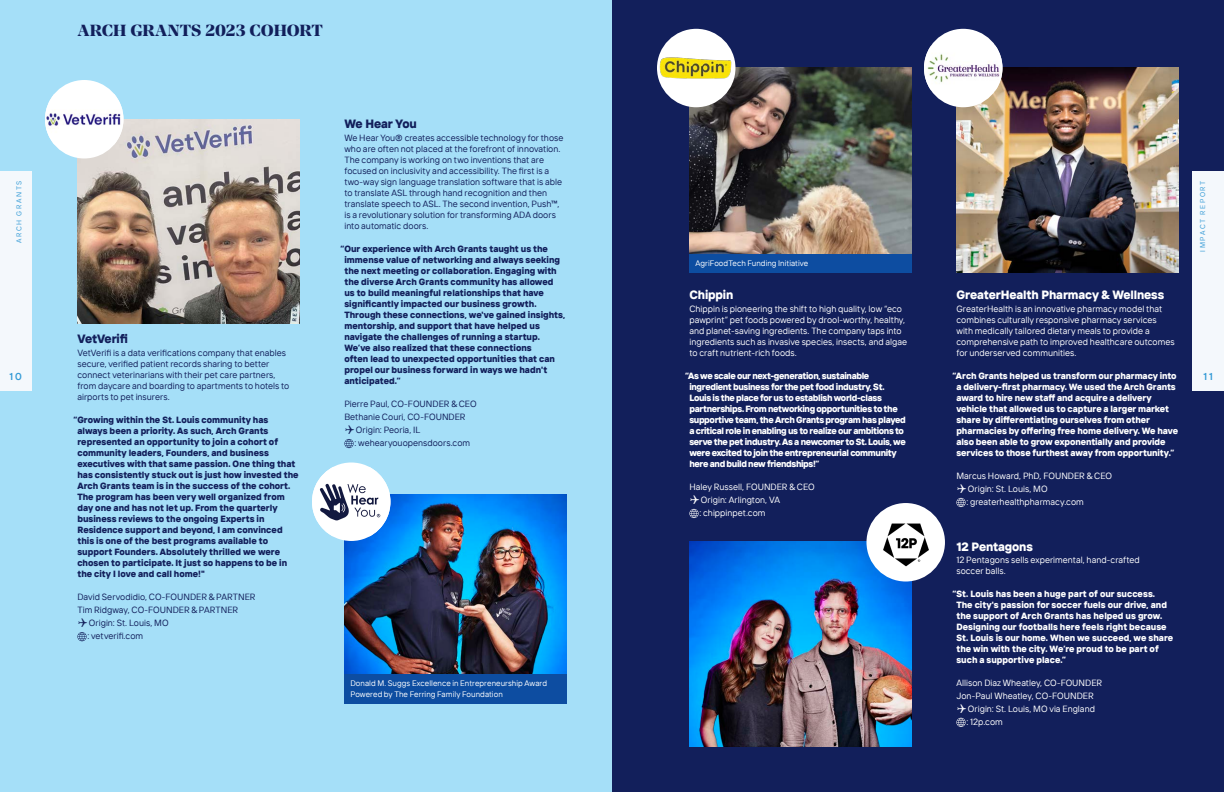
<style>
.page{position:relative;width:1224px;height:792px;background:#fff}
.page>*{position:absolute;margin:0;border:0;box-sizing:border-box;transform-origin:0 0}
.t1{font:800 16.1px "Manier";letter-spacing:-.005em;color:#121f5b}
.t2{font:800 12px "TT Interphases";letter-spacing:-.01em;color:#fff}
.t3{font:800 12px "TT Interphases";letter-spacing:-.015em;color:#121f5b}
.t4{font:600 10px "TT Interphases";color:#359bd6}
.t5{font:800 9px/11px "TT Interphases";color:#121f5b}
.t6{font:9px/11px "TT Interphases";color:#121f5b}
.t7{font:9px/11px "TT Interphases";color:#fff}
.t8{font:800 9px/11px "TT Interphases";letter-spacing:-.01em;color:#fff}
.t9{font:800 9px/11px "TT Interphases";letter-spacing:-.04em;color:#fff}
.t10{font:8px/11px "TT Interphases";letter-spacing:.005em;color:#fff}
.t11{font:7px "TT Interphases";letter-spacing:.22em;color:#359bd6}
</style>
<div class="page">
<div style="left:0;top:0;width:612px;height:792px;background:#a5dff8"></div>
<div style="left:612px;top:0;width:612px;height:792px;background:#121f5b"></div>
<img style="left:344px;top:495px;width:223px;height:179px">
<img style="left:77px;top:119px;width:223px;height:204px">
<div style="left:312px;top:462px;width:78px;height:79px;background:#fff;border-radius:50%"></div>
<img style="left:312px;top:467px;width:78px;height:69px">
<div style="left:45px;top:80px;width:78px;height:78px;background:#fff;border-radius:50%"></div>
<img style="left:45px;top:94px;width:78px;height:50px">
<img style="left:689px;top:542px;width:223px;height:204px">
<img style="left:689px;top:68px;width:223px;height:186px">
<img style="left:956px;top:68px;width:223px;height:204px">
<div style="left:924px;top:29px;width:78px;height:78px;background:#fff;border-radius:50%"></div>
<img style="left:924px;top:46px;width:78px;height:44px">
<div style="left:657px;top:29px;width:78px;height:78px;background:#fff;border-radius:50%"></div>
<img style="left:659px;top:57px;width:73px;height:22px">
<div style="left:689px;top:254px;width:223px;height:18px;background:#0d4da1"></div>
<div style="left:344px;top:674px;width:223px;height:29px;background:#0d4da1"></div>
<div style="left:867px;top:503px;width:78px;height:79px;background:#fff;border-radius:50%"></div>
<img style="left:878px;top:523px;width:57px;height:49px">
<div style="left:1192px;top:171px;width:32px;height:220px;background:#f4f8fc"></div>
<div style="left:0;top:171px;width:31px;height:220px;background:#f4f8fc"></div>
<svg style="left:77px;top:632px;width:10px;height:9px"></svg>
<svg style="left:344px;top:439px;width:10px;height:9px"></svg>
<svg style="left:689px;top:508px;width:10px;height:10px"></svg>
<svg style="left:956px;top:717px;width:10px;height:10px"></svg>
<svg style="left:956px;top:497px;width:10px;height:10px"></svg>
<p class="t11" style="left:15px;top:243px;width:64px;rotate:-90deg">ARCH GRANTS</p>
<p class="t4" style="left:9px;top:370px;width:14px">10</p>
<p class="t1" style="left:78px;top:21px;width:247px">ARCH GRANTS 2023 COHORT</p>
<p class="t3" style="left:77px;top:331px;width:52px">VetVerifi</p>
<p class="t6" style="left:77px;top:347px;width:214px">VetVerifi is a data verifications company that enables secure, verified patient records sharing to better connect veterinarians with their pet care partners, from daycare and boarding to apartments to hotels to airports to pet insurers.</p>
<p class="t5" style="left:77px;top:414px;width:223px;text-indent:-4px">“Growing within the St. Louis community has always been a priority. As such, Arch Grants represented an opportunity to join a cohort of community leaders, Founders, and business executives with that same passion. One thing that has consistently stuck out is just how invested the Arch Grants team is in the success of the cohort.<br>The program has been very well organized from day one and has not let up. From the quarterly business reviews to the ongoing Experts in Residence support and beyond, I am convinced this is one of the best programs available to support Founders. Absolutely thrilled we were chosen to participate. It just so happens to be in the city I love and call home!"</p>
<p class="t6" style="left:77px;top:591px;width:180px">David Servodidio, CO-FOUNDER &amp; PARTNER</p>
<p class="t6" style="left:77px;top:604px;width:162px">Tim Ridgway, CO-FOUNDER &amp; PARTNER</p>
<p class="t6" style="left:89px;top:617px;width:81px">Origin: St. Louis, MO</p>
<p class="t6" style="left:87px;top:630px;width:57px">: vetverifi.com</p>
<p class="t3" style="left:344px;top:116px;width:74px">We Hear You</p>
<p class="t6" style="left:344px;top:132px;width:221px">We Hear You® creates accessible technology for those who are often not placed at the forefront of innovation.<br>The company is working on two inventions that are focused on inclusivity and accessibility. The first is a two-way sign language translation software that is able to translate ASL through hand recognition and then translate speech to ASL. The second invention, Push™, is a revolutionary solution for transforming ADA doors into automatic doors.</p>
<p class="t5" style="left:344px;top:243px;width:222px;text-indent:-4px">“Our experience with Arch Grants taught us the immense value of networking and always seeking the next meeting or collaboration. Engaging with the diverse Arch Grants community has allowed us to build meaningful relationships that have significantly impacted our business growth.<br>Through these connections, we've gained insights, mentorship, and support that have helped us navigate the challenges of running a startup.<br>We’ve also realized that these connections<br>often lead to unexpected opportunities that can propel our business forward in ways we hadn't anticipated.”</p>
<p class="t6" style="left:344px;top:398px;width:134px">Pierre Paul, CO-FOUNDER &amp; CEO</p>
<p class="t6" style="left:344px;top:411px;width:123px">Bethanie Couri, CO-FOUNDER</p>
<p class="t6" style="left:356px;top:424px;width:66px">Origin: Peoria, IL</p>
<p class="t6" style="left:354px;top:437px;width:117px">: wehearyouopensdoors.com</p>
<p class="t10" style="left:350px;top:678px;width:198px">Donald M. Suggs Excellence in Entrepreneurship Award<br>Powered by The Ferring Family Foundation</p>
<p class="t10" style="left:695px;top:258px;width:115px">AgriFoodTech Funding Initiative</p>
<p class="t2" style="left:689px;top:287px;width:45px">Chippin</p>
<p class="t7" style="left:689px;top:303px;width:219px">Chippin is pioneering the shift to high quality, low “eco pawprint” pet foods powered by drool-worthy, healthy, and planet-saving ingredients. The company taps into ingredients such as invasive species, insects, and algae to craft nutrient-rich foods.</p>
<p class="t9" style="left:689px;top:370px;width:218px;text-indent:-4px">“As we scale our next-generation, sustainable ingredient business for the pet food industry, St.<br>Louis is the place for us to establish world-class partnerships. From networking opportunities to the supportive team, the Arch Grants program has played a critical role in enabling us to realize our ambitions to serve the pet industry. As a newcomer to St. Louis, we were excited to join the entrepreneurial community here and build new friendships!”</p>
<p class="t7" style="left:689px;top:481px;width:127px">Haley Russell, FOUNDER &amp; CEO</p>
<p class="t7" style="left:701px;top:494px;width:81px">Origin: Arlington, VA</p>
<p class="t7" style="left:699px;top:507px;width:68px">: chippinpet.com</p>
<p class="t2" style="left:956px;top:287px;width:209px">GreaterHealth Pharmacy &amp; Wellness</p>
<p class="t7" style="left:956px;top:303px;width:220px">GreaterHealth is an innovative pharmacy model that combines culturally responsive pharmacy services with medically tailored dietary meals to provide a comprehensive path to improved healthcare outcomes for underserved communities.</p>
<p class="t8" style="left:956px;top:370px;width:223px;text-indent:-4px">“Arch Grants helped us transform our pharmacy into a delivery-first pharmacy. We used the Arch Grants award to hire new staff and acquire a delivery vehicle that allowed us to capture a larger market share by differentiating ourselves from other pharmacies by offering free home delivery. We have also been able to grow exponentially and provide services to those furthest away from opportunity.”</p>
<p class="t7" style="left:956px;top:470px;width:157px">Marcus Howard, PhD, FOUNDER &amp; CEO</p>
<p class="t7" style="left:968px;top:483px;width:81px">Origin: St. Louis, MO</p>
<p class="t7" style="left:966px;top:496px;width:119px">: greaterhealthpharmacy.com</p>
<p class="t2" style="left:956px;top:539px;width:78px">12 Pentagons</p>
<p class="t7" style="left:956px;top:554px;width:185px">12 Pentagons sells experimental, hand-crafted soccer balls.</p>
<p class="t8" style="left:956px;top:588px;width:218px;text-indent:-4px">“St. Louis has been a huge part of our success.<br>The city's passion for soccer fuels our drive, and the support of Arch Grants has helped us grow.<br>Designing our footballs here feels right because St. Louis is our home. When we succeed, we share the win with the city. We’re proud to be part of such a supportive place.”</p>
<p class="t7" style="left:956px;top:677px;width:147px">Allison Diaz Wheatley, CO-FOUNDER</p>
<p class="t7" style="left:956px;top:690px;width:139px">Jon-Paul Wheatley, CO-FOUNDER</p>
<p class="t7" style="left:968px;top:703px;width:129px">Origin: St. Louis, MO via England</p>
<p class="t7" style="left:966px;top:716px;width:38px">: 12p.com</p>
<p class="t11" style="left:1198px;top:252px;width:73px;rotate:-90deg">IMPACT REPORT</p>
<p class="t4" style="left:1203px;top:370px;width:11px">11</p>
</div>
